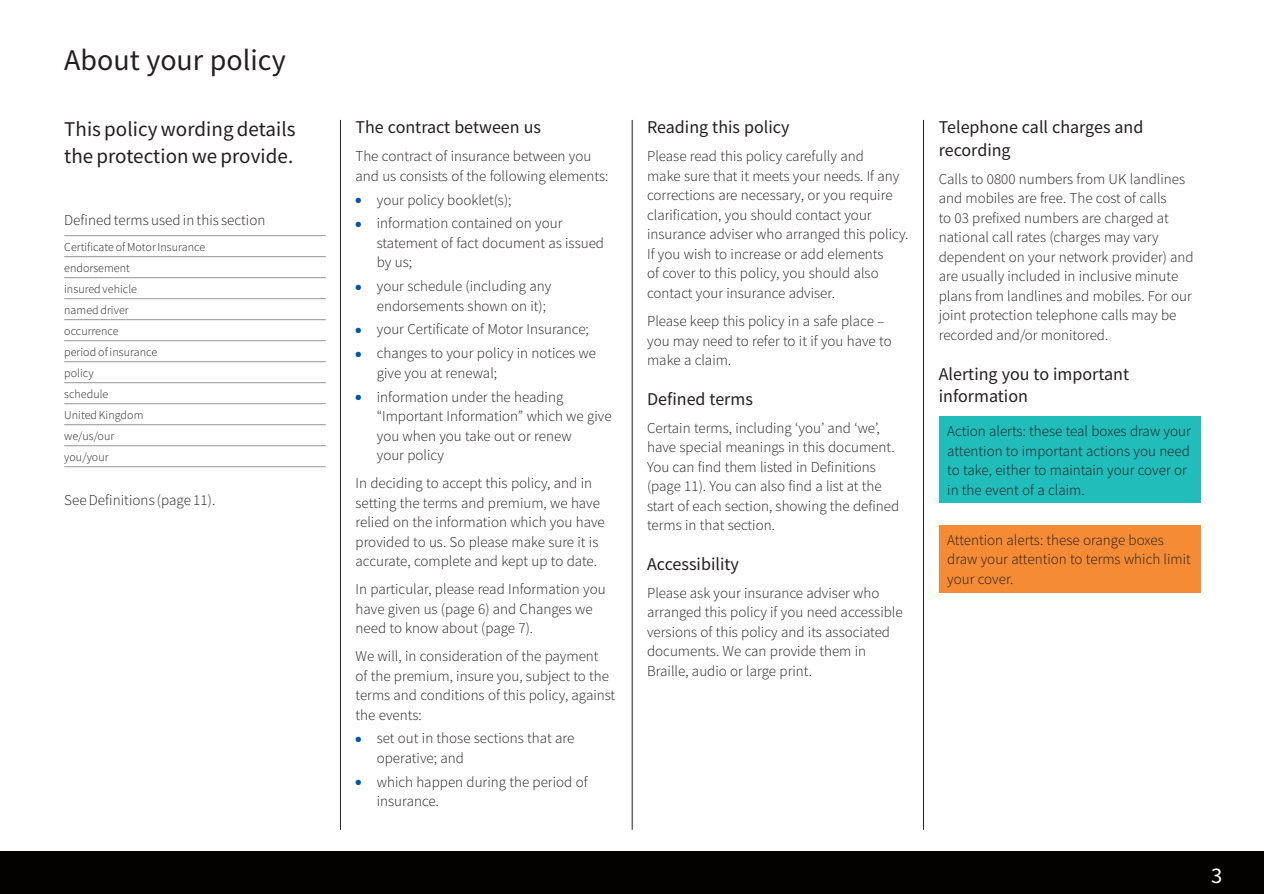
<style>
.page{position:relative;width:1264px;height:894px;background:#fff}
.page>*{position:absolute;margin:0;border:0;box-sizing:border-box;transform-origin:0 0}
.t1{font:30px "Source Sans Pro";color:#231f20}
.t2{font:22.5px "Source Sans Pro";color:#fff}
.t3{font:21px/27px "Source Sans Pro";letter-spacing:.005em;color:#231f20}
.t4{font:18px/22.5px "Source Sans Pro";color:#231f20}
.t5{font:300 15px/19.5px "Source Sans Pro";color:#231f20}
.t6{font:300 12px/21px "Source Sans Pro";letter-spacing:.005em;color:#231f20}
.s1{color:#0158a6}
</style>
<div class="page">
<div style="left:0;top:851px;width:1264px;height:43px;background:#040101"></div>
<hr style="left:340px;top:120px;width:1px;height:710px;background:#231f20">
<hr style="left:632px;top:120px;width:1px;height:710px;background:#231f20">
<hr style="left:923px;top:120px;width:1px;height:710px;background:#231f20">
<hr style="left:64px;top:235px;width:262px;height:1px;background:#939598">
<hr style="left:64px;top:256px;width:262px;height:1px;background:#939598">
<hr style="left:64px;top:277px;width:262px;height:1px;background:#939598">
<hr style="left:64px;top:298px;width:262px;height:1px;background:#939598">
<hr style="left:64px;top:319px;width:262px;height:1px;background:#939598">
<hr style="left:64px;top:340px;width:262px;height:1px;background:#939598">
<hr style="left:64px;top:361px;width:262px;height:1px;background:#939598">
<hr style="left:64px;top:382px;width:262px;height:1px;background:#939598">
<hr style="left:64px;top:403px;width:262px;height:1px;background:#939598">
<hr style="left:64px;top:424px;width:262px;height:1px;background:#939598">
<hr style="left:64px;top:445px;width:262px;height:1px;background:#939598">
<hr style="left:64px;top:466px;width:262px;height:1px;background:#939598">
<div style="left:938px;top:416px;width:262px;height:87px;background:#21bdbb"></div>
<div style="left:938px;top:525px;width:262px;height:67px;background:#f58b34"></div>
<h1 class="t1" style="left:64px;top:41px;width:223px">About your policy</h1>
<h3 class="t3" style="left:64px;top:115px;width:233px">This policy wording details the protection we provide.</h3>
<p class="t5" style="left:64px;top:210px;width:203px">Defined terms used in this section</p>
<p class="t6" style="left:64px;top:236px;width:143px">Certificate of Motor Insurance endorsement<br>insured vehicle<br>named driver<br>occurrence<br>period of insurance<br>policy<br>schedule<br>United Kingdom<br>we/us/our<br>you/your</p>
<p class="t5" style="left:64px;top:491px;width:153px">See Definitions (page 11).</p>
<p class="t4" style="left:355px;top:116px;width:187px">The contract between us</p>
<p class="t5" style="left:355px;top:147px;width:254px">The contract of insurance between you and us consists of the following elements:</p>
<p class="t5" style="left:355px;top:190px;width:157px"><span class="s1">●</span> your policy booklet(s);</p>
<p class="t5" style="left:377px;top:214px;width:229px;text-indent:-21px"><span class="s1">●</span> information contained on your statement of fact document as issued by us;</p>
<p class="t5" style="left:377px;top:276px;width:176px;text-indent:-21px"><span class="s1">●</span> your schedule (including any endorsements shown on it);</p>
<p class="t5" style="left:355px;top:320px;width:235px"><span class="s1">●</span> your Certificate of Motor Insurance;</p>
<p class="t5" style="left:377px;top:343px;width:221px;text-indent:-21px"><span class="s1">●</span> changes to your policy in notices we give you at renewal;</p>
<p class="t5" style="left:377px;top:387px;width:236px;text-indent:-21px"><span class="s1">●</span> information under the heading “Important Information” which we give you when you take out or renew<br>your policy</p>
<p class="t5" style="left:355px;top:473px;width:251px">In deciding to accept this policy, and in setting the terms and premium, we have relied on the information which you have provided to us. So please make sure it is accurate, complete and kept up to date.</p>
<p class="t5" style="left:355px;top:579px;width:252px">In particular, please read Information you have given us (page 6) and Changes we need to know about (page 7).</p>
<p class="t5" style="left:355px;top:646px;width:261px">We will, in consideration of the payment<br>of the premium, insure you, subject to the terms and conditions of this policy, against the events:</p>
<p class="t5" style="left:377px;top:728px;width:199px;text-indent:-21px"><span class="s1">●</span> set out in those sections that are operative; and</p>
<p class="t5" style="left:377px;top:772px;width:212px;text-indent:-21px"><span class="s1">●</span> which happen during the period of insurance.</p>
<p class="t4" style="left:647px;top:116px;width:144px">Reading this policy</p>
<p class="t5" style="left:647px;top:147px;width:263px">Please read this policy carefully and<br>make sure that it meets your needs. If any corrections are necessary, or you require clarification, you should contact your insurance adviser who arranged this policy.<br>If you wish to increase or add elements<br>of cover to this policy, you should also contact your insurance adviser.</p>
<p class="t5" style="left:647px;top:311px;width:246px">Please keep this policy in a safe place – you may need to refer to it if you have to make a claim.</p>
<p class="t4" style="left:647px;top:387px;width:107px">Defined terms</p>
<p class="t5" style="left:647px;top:418px;width:254px">Certain terms, including ‘you’ and ‘we’, have special meanings in this document.<br>You can find them listed in Definitions (page 11). You can also find a list at the start of each section, showing the defined terms in that section.</p>
<p class="t4" style="left:647px;top:552px;width:93px">Accessibility</p>
<p class="t5" style="left:647px;top:583px;width:257px">Please ask your insurance adviser who arranged this policy if you need accessible versions of this policy and its associated documents. We can provide them in Braille, audio or large print.</p>
<p class="t4" style="left:938px;top:116px;width:206px">Telephone call charges and recording</p>
<p class="t5" style="left:938px;top:169px;width:256px">Calls to 0800 numbers from UK landlines and mobiles are free. The cost of calls<br>to 03 prefixed numbers are charged at national call rates (charges may vary dependent on your network provider) and are usually included in inclusive minute plans from landlines and mobiles. For our joint protection telephone calls may be recorded and/or monitored.</p>
<p class="t4" style="left:938px;top:362px;width:192px">Alerting you to important information</p>
<p class="t5" style="left:947px;top:421px;width:245px">Action alerts: these teal boxes draw your attention to important actions you need to take, either to maintain your cover or in the event of a claim.</p>
<p class="t5" style="left:947px;top:530px;width:245px">Attention alerts: these orange boxes draw your attention to terms which limit your cover.</p>
<h2 class="t2" style="left:1211px;top:861px;width:13px">3</h2>
</div>
